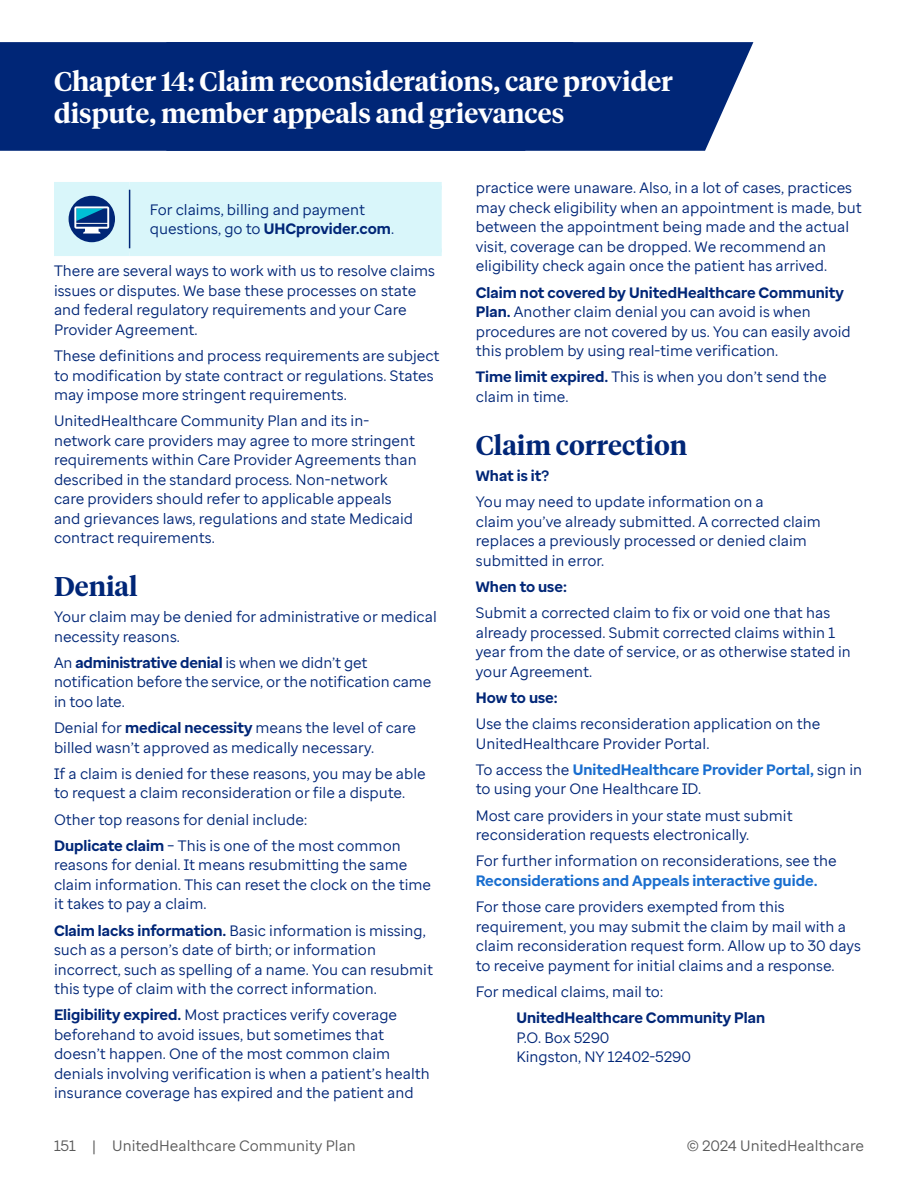
<style>
.page{position:relative;width:918px;height:1188px;background:#fff}
.page>*{position:absolute;margin:0;border:0;box-sizing:border-box;transform-origin:0 0}
.chapter_header{font:600 27px/31.5px "UHC Serif Headline";color:#fff}
.H4{font:600 27px "UHC Serif Headline";color:#002677}
.Body{font:15px/19.5px "Enterprise Sans";color:#002677}
.t1{font:15px "Enterprise Sans";color:#5a5a5a}
.Body-2{font:700 15px "Enterprise Sans";color:#002677}
.s1{font-weight:700}
.s2{font-weight:700;color:#196ecf}
</style>
<div class="page">
<div style="left:54px;top:182px;width:76px;height:7px;background:#d9f6fa"></div>
<div style="left:54px;top:249px;width:76px;height:7px;background:#d9f6fa"></div>
<div style="left:130px;top:182px;width:312px;height:7px;background:#d9f6fa"></div>
<div style="left:130px;top:249px;width:312px;height:7px;background:#d9f6fa"></div>
<svg style="left:54px;top:189px;width:388px;height:60px;background:#cbeaf2"></svg>
<div style="left:0;top:42px;width:166px;height:109px;background:#002677"></div>
<div style="left:166px;top:42px;width:587px;height:109px;background:#002677"></div>
<p class="chapter_header" style="left:54px;top:65px;width:620px">Chapter 14: Claim reconsiderations, care provider dispute, member appeals and grievances</p>
<p class="Body" style="left:150px;top:200px;width:246px">For claims, billing and payment questions, go to <span class="s1">UHCprovider.com</span>.</p>
<p class="Body" style="left:54px;top:261px;width:383px">There are several ways to work with us to resolve claims issues or disputes. We base these processes on state and federal regulatory requirements and your Care Provider Agreement.</p>
<p class="Body" style="left:54px;top:346px;width:387px">These definitions and process requirements are subject to modification by state contract or regulations. States may impose more stringent requirements.</p>
<p class="Body" style="left:54px;top:411px;width:364px">UnitedHealthcare Community Plan and its in&shy;network care providers may agree to more stringent requirements within Care Provider Agreements than described in the standard process. Non-network care providers should refer to applicable appeals and grievances laws, regulations and state Medicaid contract requirements.</p>
<p class="H4" style="left:54px;top:568px;width:85px">Denial</p>
<p class="Body" style="left:54px;top:607px;width:384px">Your claim may be denied for administrative or medical necessity reasons.</p>
<p class="Body" style="left:54px;top:653px;width:379px">An <span class="s1">administrative denial</span> is when we didn’t get notification before the service, or the notification came in too late.</p>
<p class="Body" style="left:54px;top:718px;width:364px">Denial for <span class="s1">medical necessity</span> means the level of care billed wasn’t approved as medically necessary.</p>
<p class="Body" style="left:54px;top:764px;width:373px">If a claim is denied for these reasons, you may be able to request a claim reconsideration or file a dispute.</p>
<p class="Body" style="left:54px;top:810px;width:255px">Other top reasons for denial include:</p>
<p class="Body" style="left:54px;top:836px;width:379px"><span class="s1">Duplicate claim</span> – This is one of the most common reasons for denial. It means resubmitting the same claim information. This can reset the clock on the time it takes to pay a claim.</p>
<p class="Body" style="left:54px;top:921px;width:381px"><span class="s1">Claim lacks information.</span> Basic information is missing, such as a person’s date of birth; or information incorrect, such as spelling of a name. You can resubmit this type of claim with the correct information.</p>
<p class="Body" style="left:54px;top:1005px;width:377px"><span class="s1">Eligibility expired.</span> Most practices verify coverage beforehand to avoid issues, but sometimes that doesn’t happen. One of the most common claim denials involving verification is when a patient’s health insurance coverage has expired and the patient and</p>
<p class="Body" style="left:476px;top:178px;width:388px">practice were unaware. Also, in a lot of cases, practices may check eligibility when an appointment is made, but between the appointment being made and the actual visit, coverage can be dropped. We recommend an eligibility check again once the patient has arrived.</p>
<p class="Body" style="left:476px;top:283px;width:376px"><span class="s1">Claim not covered by UnitedHealthcare Community Plan.</span> Another claim denial you can avoid is when procedures are not covered by us. You can easily avoid this problem by using real-time verification.</p>
<p class="Body" style="left:476px;top:367px;width:352px"><span class="s1">Time limit expired.</span> This is when you don’t send the claim in time.</p>
<p class="H4" style="left:476px;top:426px;width:213px">Claim correction</p>
<p class="Body-2" style="left:476px;top:466px;width:75px">What is it?</p>
<p class="Body" style="left:476px;top:492px;width:347px">You may need to update information on a<br>claim you’ve already submitted. A corrected claim replaces a previously processed or denied claim submitted in error.</p>
<p class="Body-2" style="left:476px;top:577px;width:93px">When to use:</p>
<p class="Body" style="left:476px;top:603px;width:377px">Submit a corrected claim to fix or void one that has already processed. Submit corrected claims within 1 year from the date of service, or as otherwise stated in your Agreement.</p>
<p class="Body-2" style="left:476px;top:688px;width:83px">How to use:</p>
<p class="Body" style="left:476px;top:714px;width:346px">Use the claims reconsideration application on the<br>UnitedHealthcare Provider Portal.</p>
<p class="Body" style="left:476px;top:760px;width:388px">To access the <span class="s2">UnitedHealthcare Provider Portal,</span> sign in to using your One Healthcare ID.</p>
<p class="Body" style="left:476px;top:805px;width:318px">Most care providers in your state must submit reconsideration requests electronically.</p>
<p class="Body" style="left:476px;top:851px;width:362px">For further information on reconsiderations, see the<br><span class="s2">Reconsiderations and Appeals interactive guide.</span></p>
<p class="Body" style="left:476px;top:897px;width:387px">For those care providers exempted from this requirement, you may submit the claim by mail with a claim reconsideration request form. Allow up to 30 days to receive payment for initial claims and a response.</p>
<p class="Body" style="left:476px;top:982px;width:189px">For medical claims, mail to:</p>
<p class="Body" style="left:516px;top:1008px;width:250px"><span class="s1">UnitedHealthcare Community Plan<br></span>P.O. Box 5290<br>Kingston, NY 12402-5290</p>
<p class="t1" style="left:54px;top:1136px;width:304px">151 | UnitedHealthcare Community Plan</p>
<p class="t1" style="left:687px;top:1136px;width:178px">© 2024 UnitedHealthcare</p>
</div>
